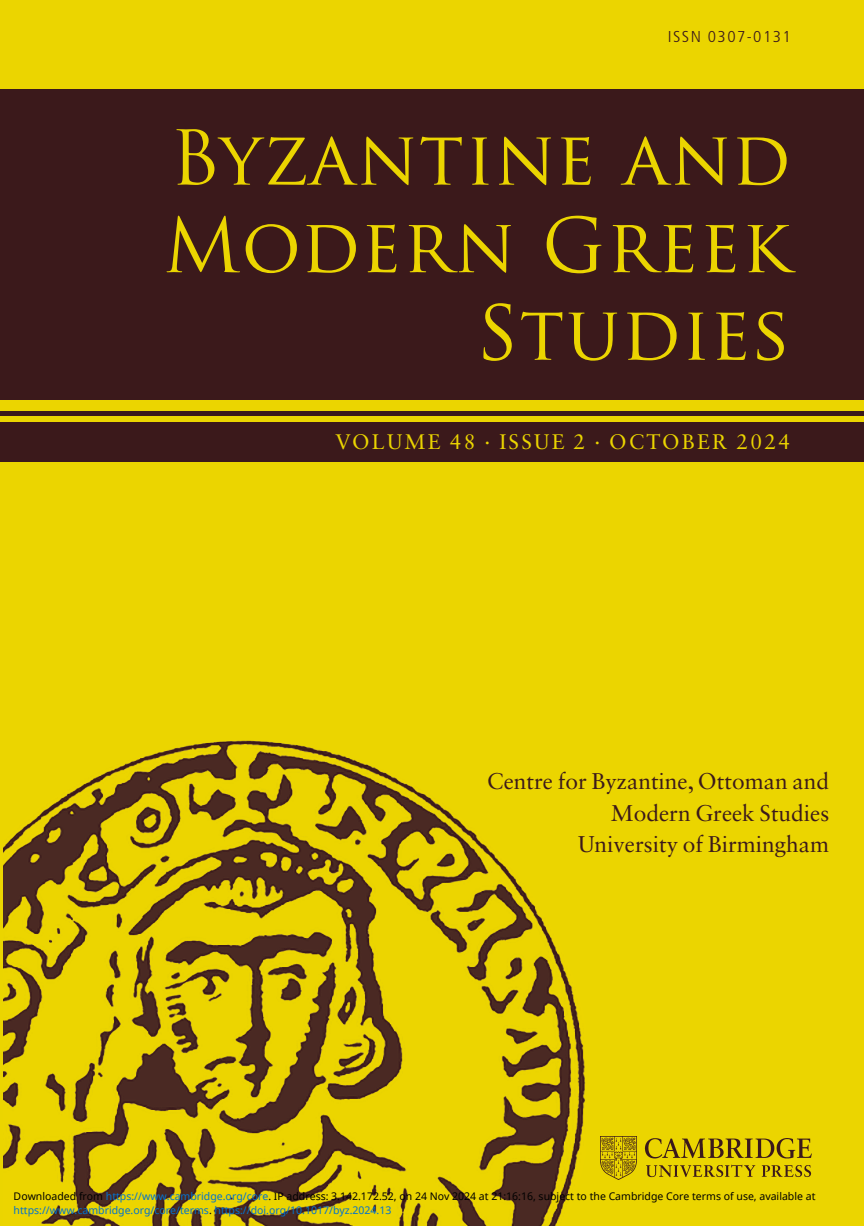
<style>
.page{position:relative;width:864px;height:1226px;background:#fff}
.page>*{position:absolute;margin:0;border:0;box-sizing:border-box;transform-origin:0 0}
.t1{font:73.5px/87.5px "Trajan Pro";letter-spacing:.02em;color:#ebd500;text-align:right}
.t2{font:22.75px/31.5px "Sabon LT Std";color:#3b191b;text-align:right}
.t3{font:21px "Sabon LT Std";letter-spacing:.11em;color:#ebd500}
.t4{font:300 condensed 15.75px "Frutiger LT Std";letter-spacing:.08em;color:#3b191b;scale:1.1 1}
.t5{font:10.5px "Noto Sans";color:#000}
.t6{font:10.5px "Noto Sans";color:#0172cf}
.s1{color:#0172cf}
.s2{color:#000}
</style>
<div class="page">
<div style="left:0;top:0;width:863px;height:1225px;background:#ebd500"></div>
<img style="left:3px;top:740px;width:582px;height:485px">
<div style="left:0;top:89px;width:863px;height:310px;background:#3b191b"></div>
<div style="left:0;top:422px;width:863px;height:39px;background:#3b191b"></div>
<div style="left:0;top:411px;width:863px;height:5px;background:#3b191b"></div>
<img style="left:600px;top:1136px;width:211px;height:43px">
<h3 class="t4" style="left:667px;top:30px;width:113px">ISSN 0307-0131</h3>
<h1 class="t1" style="left:163px;top:115px;width:629px">Byzantine and<br>Modern Greek<br>Studies</h1>
<h3 class="t3" style="left:335px;top:433px;width:456px">VOLUME 48 . ISSUE 2 . OCTOBER 2024</h3>
<h2 class="t2" style="left:487px;top:767px;width:343px">Centre for Byzantine, Ottoman and<br>Modern Greek Studies<br>University of Birmingham</h2>
<p class="t5" style="left:14px;top:1188px;width:803px">Downloaded from <span class="s1">https://www.cambridge.org/core</span>. IP address: 3.142.172.52, on 24 Nov 2024 at 21:16:16, subject to the Cambridge Core terms of use, available at</p>
<p class="t6" style="left:14px;top:1202px;width:379px">https://www.cambridge.org/core/terms<span class="s2">.</span> https://doi.org/10.1017/byz.2024.13</p>
</div>
